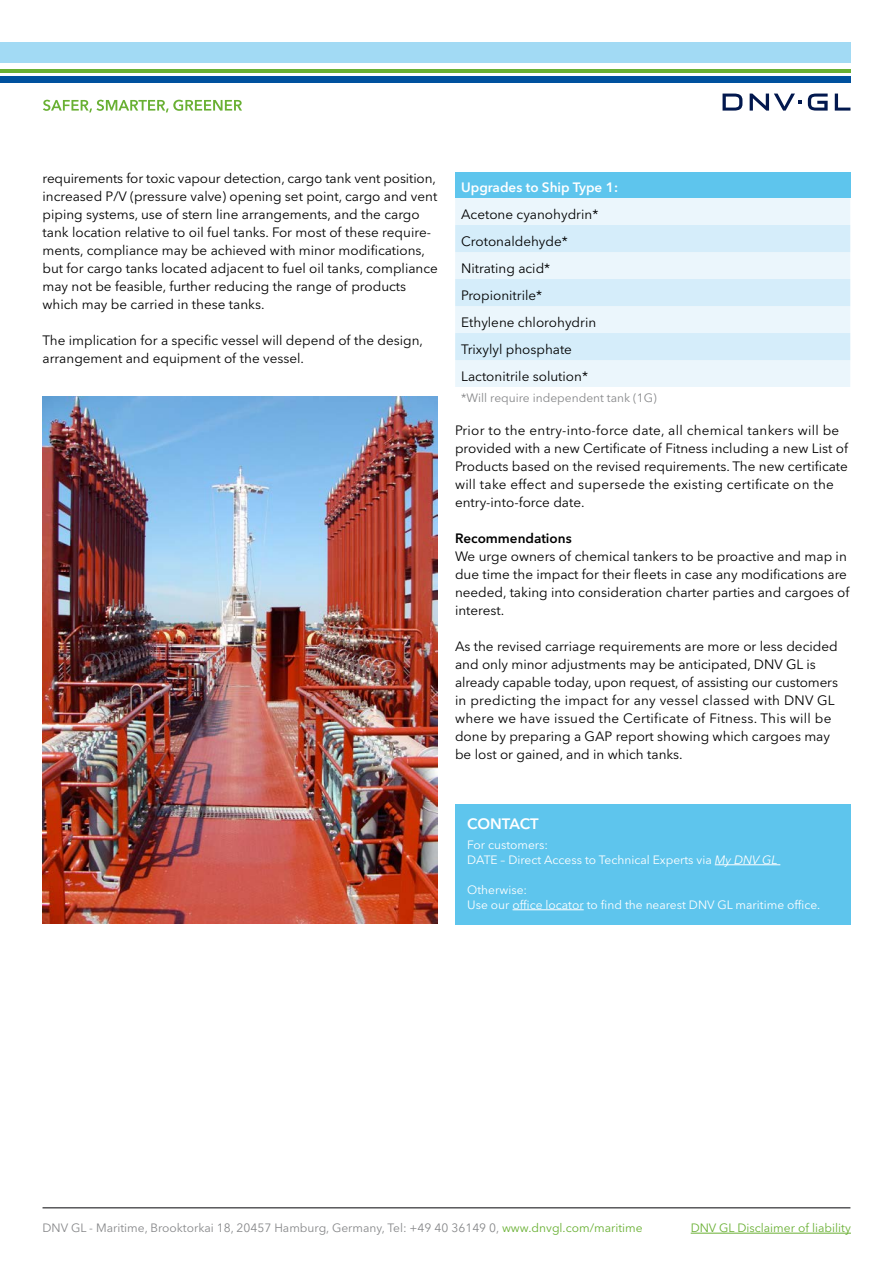
<style>
.page{position:relative;width:893px;height:1263px;background:#fff}
.page>*{position:absolute;margin:0;border:0;box-sizing:border-box;transform-origin:0 0}
.t1{font:600 15px "Avenir Next LT Pro";letter-spacing:-.01em;color:#fff}
.t2{font:13.5px/18px "Avenir Next LT Pro";color:#000}
.t3{font:600 13.5px "Avenir Next LT Pro";color:#fff}
.t4{font:600 13.5px "Avenir Next LT Pro";color:#000}
.t5{font:12px/15px "Avenir Next LT Pro";color:#fff}
.t6{font:12px "Avenir Next LT Pro";color:#87888a}
.t7{font:12px "Avenir Next LT Pro";color:#69b033}
.s1{font-style:italic}
.s2{color:#69b033}
</style>
<div class="page">
<div style="left:0;top:43px;width:850px;height:20px;background:#a2daf4"></div>
<hr style="left:0;top:70px;width:850px;height:3px;background:#69b033">
<div style="left:0;top:77px;width:850px;height:6px;background:#00519e"></div>
<svg style="left:835px;top:94px;width:15px;height:17px"></svg>
<svg style="left:808px;top:94px;width:20px;height:17px"></svg>
<svg style="left:722px;top:94px;width:20px;height:17px"></svg>
<svg style="left:750px;top:94px;width:51px;height:17px"></svg>
<svg style="left:43px;top:100px;width:199px;height:12px"></svg>
<hr style="left:43px;top:1207px;width:807px;height:1px;background:#58585a">
<hr style="left:691px;top:1233px;width:160px;height:1px;background:#69b033">
<div style="left:455px;top:804px;width:395px;height:120px;background:#5ec5ed"></div>
<hr style="left:715px;top:864px;width:65px;height:1px;background:#fff">
<hr style="left:513px;top:909px;width:71px;height:1px;background:#fff">
<div style="left:455px;top:173px;width:395px;height:25px;background:#5ec5ed"></div>
<div style="left:455px;top:198px;width:395px;height:189px;background:#ebf6fc"></div>
<svg style="left:455px;top:225px;width:395px;height:135px;background:#ddf0fa"></svg>
<img style="left:43px;top:397px;width:395px;height:527px">
<p class="t2" style="left:43px;top:169px;width:397px">requirements for toxic vapour detection, cargo tank vent position, increased P/V (pressure valve) opening set point, cargo and vent piping systems, use of stern line arrangements, and the cargo tank location relative to oil fuel tanks. For most of these require&shy;ments, compliance may be achieved with minor modifications, but for cargo tanks located adjacent to fuel oil tanks, compliance may not be feasible, further reducing the range of products which may be carried in these tanks.</p>
<p class="t2" style="left:43px;top:331px;width:382px">The implication for a specific vessel will depend of the design, arrangement and equipment of the vessel.</p>
<p class="t3" style="left:461px;top:179px;width:158px">Upgrades to Ship Type 1:</p>
<p class="t2" style="left:461px;top:201px;width:139px;line-height:27px">Acetone cyanohydrin*<br>Crotonaldehyde*<br>Nitrating acid*<br>Propionitrile*<br>Ethylene chlorohydrin<br>Trixylyl phosphate<br>Lactonitrile solution*</p>
<p class="t6" style="left:461px;top:391px;width:197px">*Will require independent tank (1G)</p>
<p class="t2" style="left:455px;top:421px;width:394px">Prior to the entry-into-force date, all chemical tankers will be provided with a new Certificate of Fitness including a new List of Products based on the revised requirements. The new certificate will take effect and supersede the existing certificate on the entry-into-force date.</p>
<p class="t4" style="left:455px;top:530px;width:118px">Recommendations</p>
<p class="t2" style="left:455px;top:547px;width:396px">We urge owners of chemical tankers to be proactive and map in due time the impact for their fleets in case any modifications are needed, taking into consideration charter parties and cargoes of interest.</p>
<p class="t2" style="left:455px;top:637px;width:384px">As the revised carriage requirements are more or less decided and only minor adjustments may be anticipated, DNV GL is already capable today, upon request, of assisting our customers in predicting the impact for any vessel classed with DNV GL where we have issued the Certificate of Fitness. This will be done by preparing a GAP report showing which cargoes may be lost or gained, and in which tanks.</p>
<p class="t1" style="left:467px;top:815px;width:73px">CONTACT</p>
<p class="t5" style="left:467px;top:837px;width:312px">For customers:<br>DATE – Direct Access to Technical Experts via <span class="s1">My DNV GL</span></p>
<p class="t5" style="left:467px;top:882px;width:355px">Otherwise:<br>Use our office locator to find the nearest DNV GL maritime office.</p>
<p class="t6" style="left:43px;top:1220px;width:602px">DNV GL - Maritime, Brooktorkai 18, 20457 Hamburg, Germany, Tel: +49 40 36149 0, <span class="s2">www.dnvgl.com/maritime</span></p>
<p class="t7" style="left:691px;top:1220px;width:162px">DNV GL Disclaimer of liability</p>
</div>
